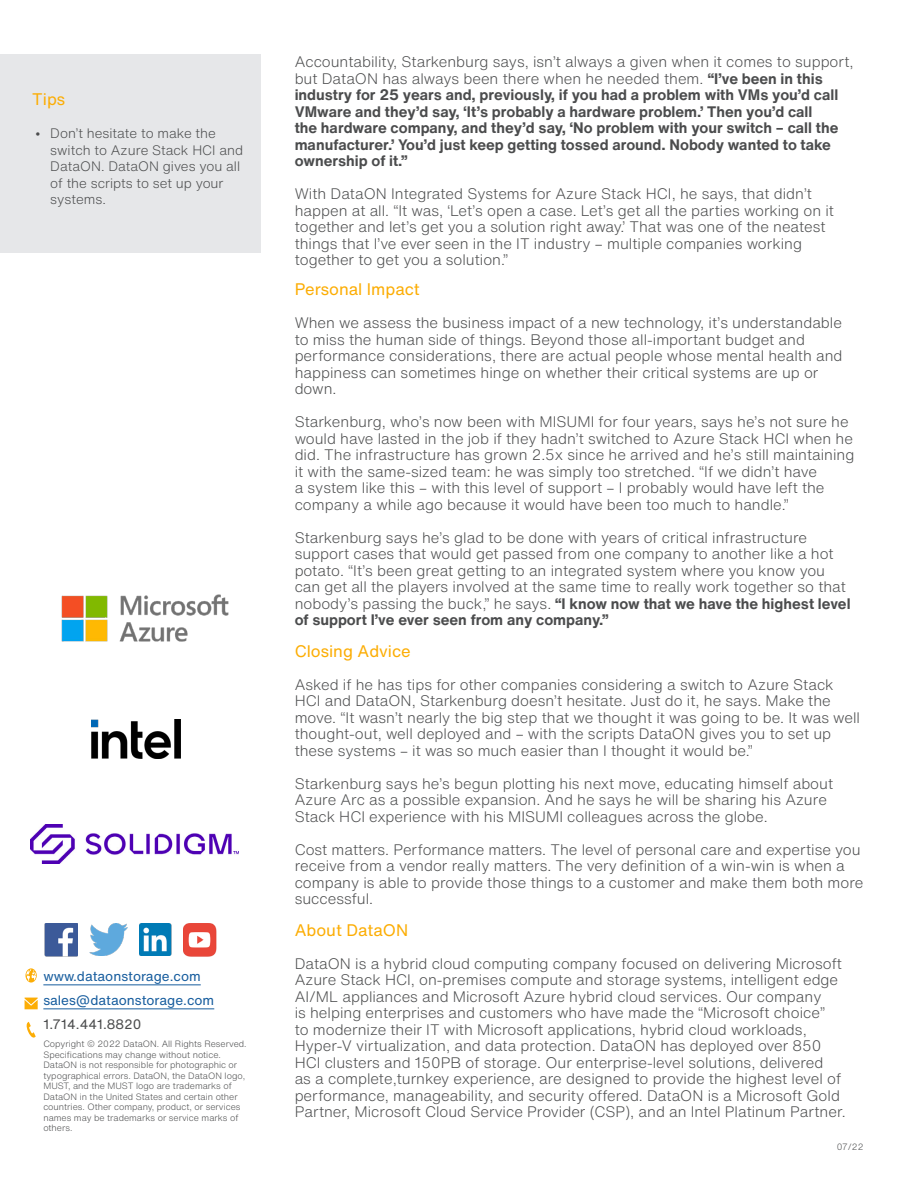
<style>
.page{position:relative;width:918px;height:1188px;background:#fff}
.page>*{position:absolute;margin:0;border:0;box-sizing:border-box;transform-origin:0 0}
.Headers{font:16.5px "Helvetica Now Text";color:#fcad04}
.t1{font:300 15px/16.5px "Helvetica Now Text";color:#4b4c4d}
.t2{font:700 15px/16.5px "Helvetica Now Text";color:#4b4c4d}
.t3{font:300 13.5px/16.5px "Helvetica Now Text";color:#4b4c4d}
.t4{font:13.5px "Helvetica Now Text";color:#175d9e}
.t5{font:13.5px "Helvetica Now Text";color:#4b4c4d}
.t6{font:300 9px/10.5px "Helvetica Now Text";color:#4b4c4d}
.s1{font-family:"Segoe UI";font-weight:600}
.s2{font-weight:300}
.s3{font-weight:700}
</style>
<div class="page">
<svg style="left:26px;top:1022px;width:10px;height:16px"></svg>
<svg style="left:25px;top:998px;width:13px;height:11px"></svg>
<svg style="left:25px;top:968px;width:12px;height:15px"></svg>
<hr style="left:43px;top:985px;width:158px;height:1px;background:#175d9e">
<hr style="left:43px;top:1009px;width:171px;height:1px;background:#175d9e">
<img style="left:45px;top:923px;width:33px;height:33px">
<img style="left:140px;top:923px;width:31px;height:33px">
<img style="left:90px;top:923px;width:38px;height:33px">
<img style="left:183px;top:923px;width:33px;height:33px">
<img style="left:91px;top:719px;width:89px;height:40px">
<div style="left:0;top:54px;width:261px;height:198px;background:#e6e7e9"></div>
<img style="left:31px;top:824px;width:208px;height:40px">
<img style="left:61px;top:594px;width:168px;height:48px">
<p class="Headers" style="left:32px;top:87px;width:34px">Tips</p>
<p class="t3" style="left:50px;top:125px;width:194px;text-indent:-15px"><span class="s1">•</span> Don’t hesitate to make the switch to Azure Stack HCI and<br>DataON. DataON gives you all of the scripts to set up your systems.</p>
<p class="t4" style="left:43px;top:967px;width:159px">www.dataonstorage.com</p>
<p class="t4" style="left:43px;top:991px;width:172px">sales@dataonstorage.com</p>
<p class="t5" style="left:43px;top:1015px;width:100px">1.714.441.8820</p>
<p class="t6" style="left:43px;top:1039px;width:205px">Copyright © 2022 DataON. All Rights Reserved.<br>Specifications may change without notice.<br>DataON is not responsible for photographic or typographical errors. DataON, the DataON logo, MUST, and the MUST logo are trademarks of DataON in the United States and certain other countries. Other company, product, or services names may be trademarks or service marks of others.</p>
<p class="t2" style="left:295px;top:53px;width:561px"><span class="s2">Accountability, Starkenburg says, isn’t always a given when it comes to support, but DataON has always been there when he needed them.</span> “I’ve been in this industry for 25 years and, previously, if you had a problem with VMs you’d call VMware and they’d say, ‘It’s probably a hardware problem.’ Then you’d call</p>
<p class="t2" style="left:295px;top:119px;width:545px">the hardware company, and they’d say, ‘No problem with your switch – call the manufacturer.’ You’d just keep getting tossed around. Nobody wanted to take ownership of it.”</p>
<p class="t1" style="left:295px;top:185px;width:541px">With DataON Integrated Systems for Azure Stack HCI, he says, that didn’t happen at all. “It was, ‘Let’s open a case. Let’s get all the parties working on it together and let’s get you a solution right away.’ That was one of the neatest things that I’ve ever seen in the IT industry – multiple companies working together to get you a solution.”</p>
<p class="Headers" style="left:295px;top:277px;width:126px">Personal Impact</p>
<p class="t1" style="left:295px;top:314px;width:549px">When we assess the business impact of a new technology, it’s understandable to miss the human side of things. Beyond those all-important budget and performance considerations, there are actual people whose mental health and happiness can sometimes hinge on whether their critical systems are up or down.</p>
<p class="t1" style="left:295px;top:413px;width:561px">Starkenburg, who’s now been with MISUMI for four years, says he’s not sure he would have lasted in the job if they hadn’t switched to Azure Stack HCI when he did. The infrastructure has grown 2.5x since he arrived and he’s still maintaining it with the same-sized team: he was simply too stretched. “If we didn’t have<br>a system like this – with this level of support – I probably would have left the company a while ago because it would have been too much to handle.”</p>
<p class="t1" style="left:295px;top:529px;width:557px">Starkenburg says he’s glad to be done with years of critical infrastructure support cases that would get passed from one company to another like a hot potato. “It’s been great getting to an integrated system where you know you can get all the players involved at the same time to really work together so that nobody’s passing the buck,” he says. <span class="s3">“I know now that we have the highest level of support I’ve ever seen from any company.”</span></p>
<p class="Headers" style="left:295px;top:638px;width:118px">Closing Advice</p>
<p class="t1" style="left:295px;top:676px;width:567px">Asked if he has tips for other companies considering a switch to Azure Stack HCI and DataON, Starkenburg doesn’t hesitate. Just do it, he says. Make the move. “It wasn’t nearly the big step that we thought it was going to be. It was well thought-out, well deployed and – with the scripts DataON gives you to set up these systems – it was so much easier than I thought it would be.”</p>
<p class="t1" style="left:295px;top:775px;width:540px">Starkenburg says he’s begun plotting his next move, educating himself about<br>Azure Arc as a possible expansion. And he says he will be sharing his Azure<br>Stack HCI experience with his MISUMI colleagues across the globe.</p>
<p class="t1" style="left:295px;top:841px;width:570px">Cost matters. Performance matters. The level of personal care and expertise you receive from a vendor really matters. The very definition of a win-win is when a company is able to provide those things to a customer and make them both more successful.</p>
<p class="Headers" style="left:295px;top:917px;width:115px">About DataON</p>
<p class="t1" style="left:295px;top:955px;width:552px">DataON is a hybrid cloud computing company focused on delivering Microsoft Azure Stack HCI, on-premises compute and storage systems, intelligent edge AI/ML appliances and Microsoft Azure hybrid cloud services. Our company<br>is helping enterprises and customers who have made the “Microsoft choice”<br>to modernize their IT with Microsoft applications, hybrid cloud workloads, Hyper-V virtualization, and data protection. DataON has deployed over 850<br>HCI clusters and 150PB of storage. Our enterprise-level solutions, delivered<br>as a complete,turnkey experience, are designed to provide the highest level of performance, manageability, and security offered. DataON is a Microsoft Gold Partner, Microsoft Cloud Service Provider (CSP), and an Intel Platinum Partner.</p>
<p class="t6" style="left:837px;top:1141px;width:28px">07/22</p>
</div>
